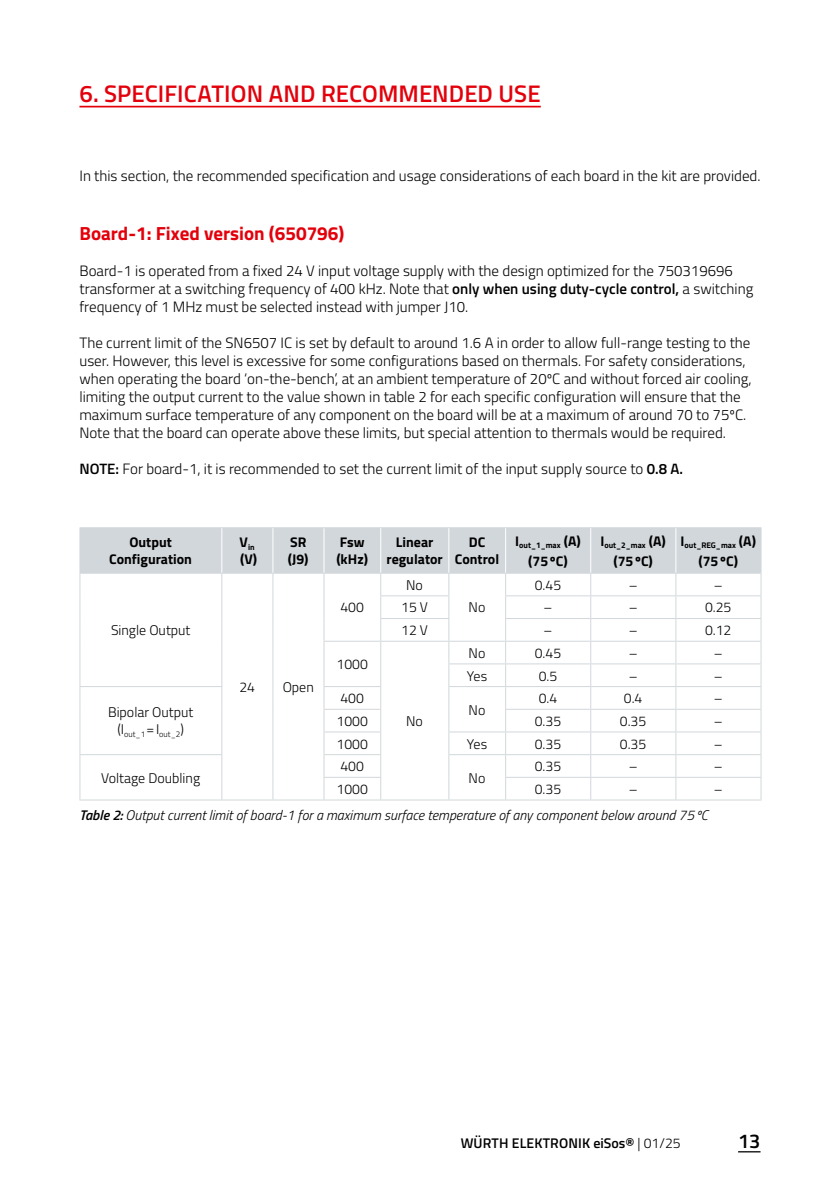
<style>
.page{position:relative;width:840px;height:1191px;background:#fff}
.page>*{position:absolute;margin:0;border:0;box-sizing:border-box;transform-origin:0 0}
.t1{font:600 24px "Titillium";letter-spacing:.005em;color:#e3000b}
.t2{font:600 20px "Titillium";color:#000}
.t3{font:700 19px "Titillium";color:#e3000b}
.t4{font:300 15px/18px "Titillium";color:#000}
.Tabelleninhalt{font:300 14px "Titillium";color:#000}
.t5{font:italic 300 14px "Titillium";color:#000}
.Bezeichnung_Tabelle_grau{font:700 14px/16.8px "Titillium";color:#000}
.t6{font:600 14px "Titillium";letter-spacing:.01em;color:#000}
.Bezeichnung_Tabelle_grau-2{font:700 8.2px "Titillium";color:#000}
.Tabelleninhalt-2{font:300 8.2px "Titillium";color:#000}
.s1{font-weight:600}
.s2{font-weight:300}
</style>
<div class="page">
<svg style="left:738px;top:1151px;width:22px;height:1px"></svg>
<hr style="left:80px;top:527px;width:142px;height:1px;background:#d2d7db">
<hr style="left:222px;top:527px;width:51px;height:1px;background:#d2d7db">
<hr style="left:273px;top:527px;width:51px;height:1px;background:#d2d7db">
<svg style="left:79px;top:528px;width:682px;height:271px"></svg>
<hr style="left:79px;top:799px;width:143px;height:1px;background:#d2d7db">
<hr style="left:222px;top:799px;width:51px;height:1px;background:#d2d7db">
<hr style="left:273px;top:799px;width:51px;height:1px;background:#d2d7db">
<hr style="left:324px;top:799px;width:56px;height:1px;background:#d2d7db">
<hr style="left:380px;top:799px;width:68px;height:1px;background:#d2d7db">
<hr style="left:448px;top:799px;width:57px;height:1px;background:#d2d7db">
<hr style="left:505px;top:799px;width:85px;height:1px;background:#d2d7db">
<hr style="left:590px;top:799px;width:85px;height:1px;background:#d2d7db">
<hr style="left:675px;top:799px;width:86px;height:1px;background:#d2d7db">
<hr style="left:221px;top:528px;width:1px;height:44px;background:#fff">
<hr style="left:272px;top:528px;width:1px;height:44px;background:#fff">
<hr style="left:323px;top:528px;width:1px;height:44px;background:#fff">
<hr style="left:324px;top:527px;width:56px;height:1px;background:#d2d7db">
<hr style="left:380px;top:527px;width:68px;height:1px;background:#d2d7db">
<hr style="left:448px;top:527px;width:57px;height:1px;background:#d2d7db">
<hr style="left:505px;top:527px;width:85px;height:1px;background:#d2d7db">
<hr style="left:590px;top:527px;width:85px;height:1px;background:#d2d7db">
<hr style="left:675px;top:527px;width:86px;height:1px;background:#d2d7db">
<hr style="left:760px;top:528px;width:1px;height:44px;background:#d2d7db">
<hr style="left:380px;top:528px;width:1px;height:44px;background:#fff">
<hr style="left:448px;top:528px;width:1px;height:44px;background:#fff">
<hr style="left:505px;top:528px;width:1px;height:44px;background:#fff">
<hr style="left:590px;top:528px;width:1px;height:44px;background:#fff">
<hr style="left:675px;top:528px;width:1px;height:44px;background:#fff">
<hr style="left:79px;top:106px;width:461px;height:1px;background:#e3000b">
<p class="t1" style="left:79px;top:75px;width:462px">6. SPECIFICATION AND RECOMMENDED USE</p>
<p class="t4" style="left:79px;top:166px;width:682px">In this section, the recommended specification and usage considerations of each board in the kit are provided.</p>
<p class="t3" style="left:79px;top:219px;width:266px">Board-1: Fixed version (650796)</p>
<p class="t4" style="left:79px;top:261px;width:675px">Board-1 is operated from a fixed 24 V input voltage supply with the design optimized for the 750319696 transformer at a switching frequency of 400 kHz. Note that <span class="s1">only when using duty-cycle control,</span> a switching frequency of 1 MHz must be selected instead with jumper J10.</p>
<p class="t4" style="left:79px;top:333px;width:673px">The current limit of the SN6507 IC is set by default to around 1.6 A in order to allow full-range testing to the user. However, this level is excessive for some configurations based on thermals. For safety considerations, when operating the board ‘on-the-bench’, at an ambient temperature of 20ºC and without forced air cooling, limiting the output current to the value shown in table 2 for each specific configuration will ensure that the maximum surface temperature of any component on the board will be at a maximum of around 70 to 75ºC.<br>Note that the board can operate above these limits, but special attention to thermals would be required.</p>
<p class="t4" style="left:79px;top:459px;width:605px"><span class="s1">NOTE:</span> For board-1, it is recommended to set the current limit of the input supply source to <span class="s1">0.8 A.</span></p>
<p class="Bezeichnung_Tabelle_grau" style="left:129px;top:533px;width:44px">Output</p>
<p class="Bezeichnung_Tabelle_grau" style="left:109px;top:550px;width:84px">Configuration</p>
<p class="Bezeichnung_Tabelle_grau-2" style="left:239px;top:541px;width:17px"><sup>V</sup>in</p>
<p class="Bezeichnung_Tabelle_grau" style="left:240px;top:550px;width:19px">(V)</p>
<p class="Bezeichnung_Tabelle_grau" style="left:288px;top:533px;width:22px">SR (J9)</p>
<p class="Bezeichnung_Tabelle_grau" style="left:336px;top:533px;width:33px">Fsw (kHz)</p>
<p class="Bezeichnung_Tabelle_grau" style="left:386px;top:533px;width:58px;text-align:center">Linear regulator</p>
<p class="Bezeichnung_Tabelle_grau" style="left:454px;top:533px;width:46px;text-align:center">DC<br>Control</p>
<p class="Bezeichnung_Tabelle_grau-2" style="left:515px;top:539px;width:67px"><sup>I</sup>out_1_max <sup>(A)</sup></p>
<p class="Bezeichnung_Tabelle_grau" style="left:528px;top:551px;width:41px">(75ºC)</p>
<p class="Bezeichnung_Tabelle_grau-2" style="left:600px;top:539px;width:67px"><sup>I</sup>out_2_max <sup>(A)</sup></p>
<p class="Bezeichnung_Tabelle_grau" style="left:613px;top:551px;width:41px">(75ºC)</p>
<p class="Bezeichnung_Tabelle_grau-2" style="left:680px;top:539px;width:77px"><sup>I</sup>out_REG_max <sup>(A)</sup></p>
<p class="Bezeichnung_Tabelle_grau" style="left:698px;top:551px;width:41px">(75ºC)</p>
<p class="Tabelleninhalt" style="left:406px;top:574px;width:18px">No</p>
<p class="Tabelleninhalt" style="left:534px;top:574px;width:28px">0.45</p>
<p class="Tabelleninhalt" style="left:628px;top:574px;width:10px">–</p>
<p class="Tabelleninhalt" style="left:713px;top:574px;width:10px">–</p>
<p class="Tabelleninhalt" style="left:111px;top:620px;width:81px">Single Output</p>
<p class="Tabelleninhalt" style="left:340px;top:597px;width:25px">400</p>
<p class="Tabelleninhalt" style="left:401px;top:597px;width:28px">15 V</p>
<p class="Tabelleninhalt" style="left:543px;top:597px;width:10px">–</p>
<p class="Tabelleninhalt" style="left:628px;top:597px;width:10px">–</p>
<p class="Tabelleninhalt" style="left:704px;top:597px;width:28px">0.25</p>
<p class="Tabelleninhalt" style="left:401px;top:620px;width:28px">12 V</p>
<p class="Tabelleninhalt" style="left:543px;top:620px;width:10px">–</p>
<p class="Tabelleninhalt" style="left:628px;top:620px;width:10px">–</p>
<p class="Tabelleninhalt" style="left:704px;top:620px;width:28px">0.12</p>
<p class="Tabelleninhalt" style="left:468px;top:597px;width:18px">No</p>
<p class="Tabelleninhalt" style="left:108px;top:702px;width:87px">Bipolar Output</p>
<p class="Tabelleninhalt-2" style="left:117px;top:728px;width:68px"><sup>(I</sup>out_1<sup>=I</sup>out_2<sup>)</sup></p>
<p class="Tabelleninhalt" style="left:239px;top:677px;width:17px">24</p>
<p class="Tabelleninhalt" style="left:282px;top:677px;width:33px">Open</p>
<p class="Tabelleninhalt" style="left:336px;top:654px;width:33px">1000</p>
<p class="Tabelleninhalt" style="left:468px;top:643px;width:18px">No</p>
<p class="Tabelleninhalt" style="left:534px;top:643px;width:28px">0.45</p>
<p class="Tabelleninhalt" style="left:628px;top:643px;width:10px">–</p>
<p class="Tabelleninhalt" style="left:713px;top:643px;width:10px">–</p>
<p class="Tabelleninhalt" style="left:466px;top:665px;width:22px">Yes</p>
<p class="Tabelleninhalt" style="left:538px;top:665px;width:20px">0.5</p>
<p class="Tabelleninhalt" style="left:628px;top:665px;width:10px">–</p>
<p class="Tabelleninhalt" style="left:713px;top:665px;width:10px">–</p>
<p class="Tabelleninhalt" style="left:340px;top:688px;width:25px">400</p>
<p class="Tabelleninhalt" style="left:538px;top:688px;width:20px">0.4</p>
<p class="Tabelleninhalt" style="left:623px;top:688px;width:20px">0.4</p>
<p class="Tabelleninhalt" style="left:713px;top:688px;width:10px">–</p>
<p class="Tabelleninhalt" style="left:468px;top:699px;width:18px">No</p>
<p class="Tabelleninhalt" style="left:406px;top:711px;width:18px">No</p>
<p class="Tabelleninhalt" style="left:336px;top:711px;width:33px">1000</p>
<p class="Tabelleninhalt" style="left:534px;top:711px;width:28px">0.35</p>
<p class="Tabelleninhalt" style="left:619px;top:711px;width:28px">0.35</p>
<p class="Tabelleninhalt" style="left:713px;top:711px;width:10px">–</p>
<p class="Tabelleninhalt" style="left:336px;top:733px;width:33px">1000</p>
<p class="Tabelleninhalt" style="left:466px;top:733px;width:22px">Yes</p>
<p class="Tabelleninhalt" style="left:534px;top:733px;width:28px">0.35</p>
<p class="Tabelleninhalt" style="left:619px;top:733px;width:28px">0.35</p>
<p class="Tabelleninhalt" style="left:713px;top:733px;width:10px">–</p>
<p class="Tabelleninhalt" style="left:101px;top:767px;width:100px">Voltage Doubling</p>
<p class="Tabelleninhalt" style="left:340px;top:756px;width:25px">400</p>
<p class="Tabelleninhalt" style="left:534px;top:756px;width:28px">0.35</p>
<p class="Tabelleninhalt" style="left:628px;top:756px;width:10px">–</p>
<p class="Tabelleninhalt" style="left:713px;top:756px;width:10px">–</p>
<p class="Tabelleninhalt" style="left:468px;top:767px;width:18px">No</p>
<p class="Tabelleninhalt" style="left:336px;top:779px;width:33px">1000</p>
<p class="Tabelleninhalt" style="left:534px;top:779px;width:28px">0.35</p>
<p class="Tabelleninhalt" style="left:628px;top:779px;width:10px">–</p>
<p class="Tabelleninhalt" style="left:713px;top:779px;width:10px">–</p>
<p class="t5" style="left:79px;top:805px;width:629px"><span class="s1">Table 2:</span> Output current limit of board-1 for a maximum surface temperature of any component below around 75ºC</p>
<p class="t6" style="left:460px;top:1133px;width:221px">WÜRTH ELEKTRONIK eiSos® <span class="s2">| 01/25</span></p>
<h2 class="t2" style="left:737px;top:1126px;width:24px">13</h2>
</div>
